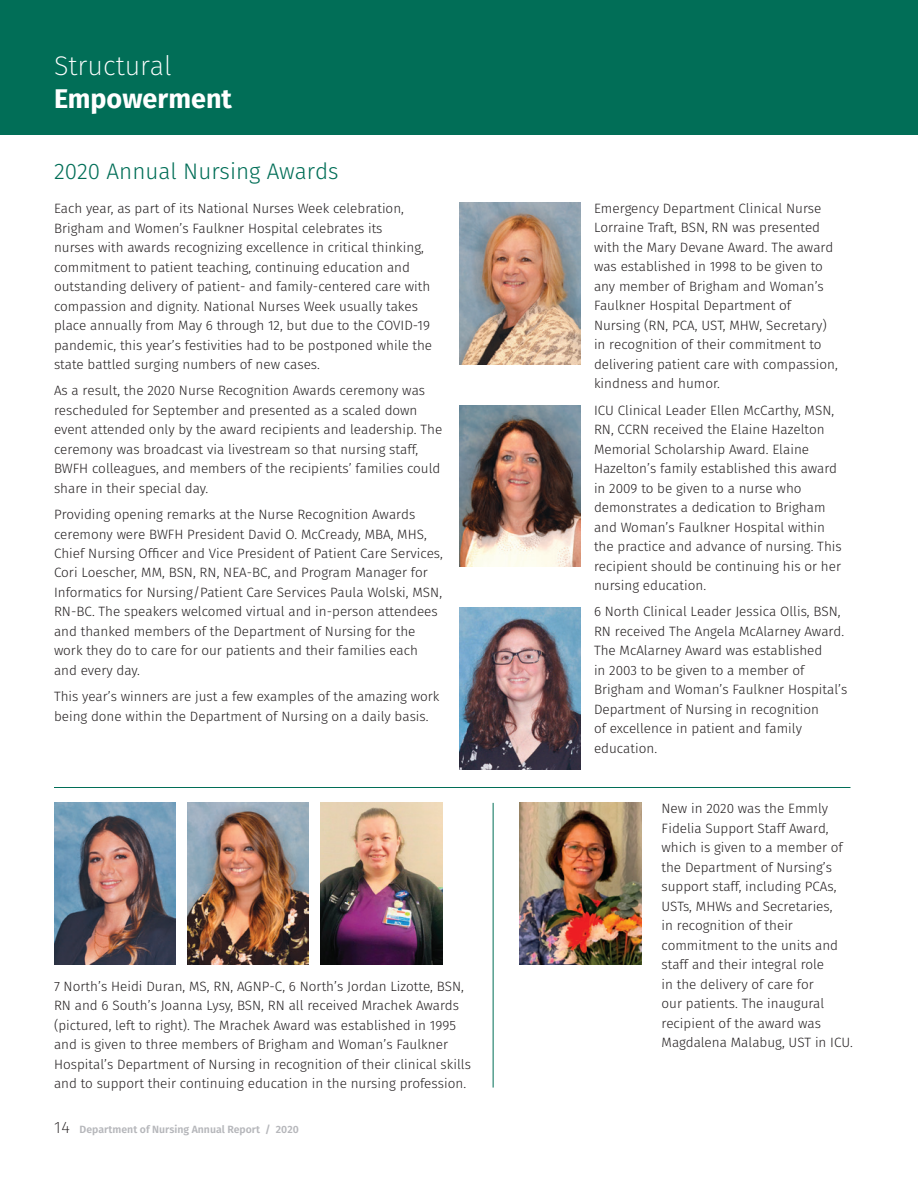
<style>
.page{position:relative;width:918px;height:1188px;background:#fff}
.page>*{position:absolute;margin:0;border:0;box-sizing:border-box;transform-origin:0 0}
.t1{font:700 27px "Fira Sans";color:#fff}
.t2{font:200 27px "Fira Sans";color:#fff}
.t3{font:300 22.5px "Fira Sans";color:#016e57}
.t4{font:300 13.5px/19.5px "Fira Sans";color:#231f20}
.t5{font:600 10.5px "Fira Sans";color:#b6b7bb}
.s1{font-weight:200;font-size:16.5px;color:#231f20}
</style>
<div class="page">
<div style="left:0;top:0;width:918px;height:135px;background:#016e57"></div>
<img style="left:459px;top:202px;width:121px;height:162px">
<img style="left:459px;top:405px;width:121px;height:162px">
<img style="left:459px;top:608px;width:121px;height:162px">
<img style="left:520px;top:803px;width:121px;height:162px">
<img style="left:187px;top:803px;width:122px;height:162px">
<img style="left:54px;top:803px;width:122px;height:162px">
<hr style="left:54px;top:787px;width:796px;height:1px;background:#016e57">
<hr style="left:493px;top:803px;width:1px;height:285px;background:#016e57">
<img style="left:321px;top:803px;width:121px;height:162px">
<h1 class="t2" style="left:54px;top:47px;width:119px">Structural</h1>
<h1 class="t1" style="left:54px;top:76px;width:179px">Empowerment</h1>
<h2 class="t3" style="left:54px;top:155px;width:286px">2020 Annual Nursing Awards</h2>
<p class="t4" style="left:54px;top:200px;width:380px">Each year, as part of its National Nurses Week celebration, Brigham and Women’s Faulkner Hospital celebrates its<br>nurses with awards recognizing excellence in critical thinking, commitment to patient teaching, continuing education and outstanding delivery of patient- and family-centered care with compassion and dignity. National Nurses Week usually takes place annually from May 6 through 12, but due to the COVID-19 pandemic, this year’s festivities had to be postponed while the state battled surging numbers of new cases.</p>
<p class="t4" style="left:54px;top:382px;width:390px">As a result, the 2020 Nurse Recognition Awards ceremony was rescheduled for September and presented as a scaled down event attended only by the award recipients and leadership. The ceremony was broadcast via livestream so that nursing staff, BWFH colleagues, and members of the recipients’ families could share in their special day.</p>
<p class="t4" style="left:54px;top:506px;width:391px">Providing opening remarks at the Nurse Recognition Awards ceremony were BWFH President David O. McCready, MBA, MHS, Chief Nursing Officer and Vice President of Patient Care Services, Cori Loescher, MM, BSN, RN, NEA-BC, and Program Manager for Informatics for Nursing/Patient Care Services Paula Wolski, MSN, RN-BC. The speakers welcomed virtual and in-person attendees and thanked members of the Department of Nursing for the work they do to care for our patients and their families each and every day.</p>
<p class="t4" style="left:54px;top:688px;width:387px">This year’s winners are just a few examples of the amazing work being done within the Department of Nursing on a daily basis.</p>
<p class="t4" style="left:54px;top:977px;width:419px">7 North’s Heidi Duran, MS, RN, AGNP-C, 6 North’s Jordan Lizotte, BSN, RN and 6 South’s Joanna Lysy, BSN, RN all received Mrachek Awards (pictured, left to right). The Mrachek Award was established in 1995 and is given to three members of Brigham and Woman’s Faulkner Hospital’s Department of Nursing in recognition of their clinical skills and to support their continuing education in the nursing profession.</p>
<p class="t5" style="left:54px;top:1122px;width:246px"><span class="s1">14</span> Department of Nursing Annual Report / 2020</p>
<p class="t4" style="left:594px;top:199px;width:245px">Emergency Department Clinical Nurse Lorraine Traft, BSN, RN was presented with the Mary Devane Award. The award was established in 1998 to be given to any member of Brigham and Woman’s Faulkner Hospital Department of Nursing (RN, PCA, UST, MHW, Secretary) in recognition of their commitment to delivering patient care with compassion, kindness and humor.</p>
<p class="t4" style="left:594px;top:401px;width:249px">ICU Clinical Leader Ellen McCarthy, MSN, RN, CCRN received the Elaine Hazelton Memorial Scholarship Award. Elaine Hazelton’s family established this award in 2009 to be given to a nurse who demonstrates a dedication to Brigham and Woman’s Faulkner Hospital within the practice and advance of nursing. This recipient should be continuing his or her nursing education.</p>
<p class="t4" style="left:594px;top:603px;width:255px">6 North Clinical Leader Jessica Ollis, BSN, RN received The Angela McAlarney Award.<br>The McAlarney Award was established<br>in 2003 to be given to a member of Brigham and Woman’s Faulkner Hospital’s Department of Nursing in recognition<br>of excellence in patient and family education.</p>
<p class="t4" style="left:662px;top:800px;width:193px">New in 2020 was the Emmly<br>Fidelia Support Staff Award, which is given to a member of the Department of Nursing’s support staff, including PCAs,<br>USTs, MHWs and Secretaries,<br>in recognition of their commitment to the units and staff and their integral role<br>in the delivery of care for<br>our patients. The inaugural recipient of the award was<br>Magdalena Malabug, UST in ICU.</p>
</div>
